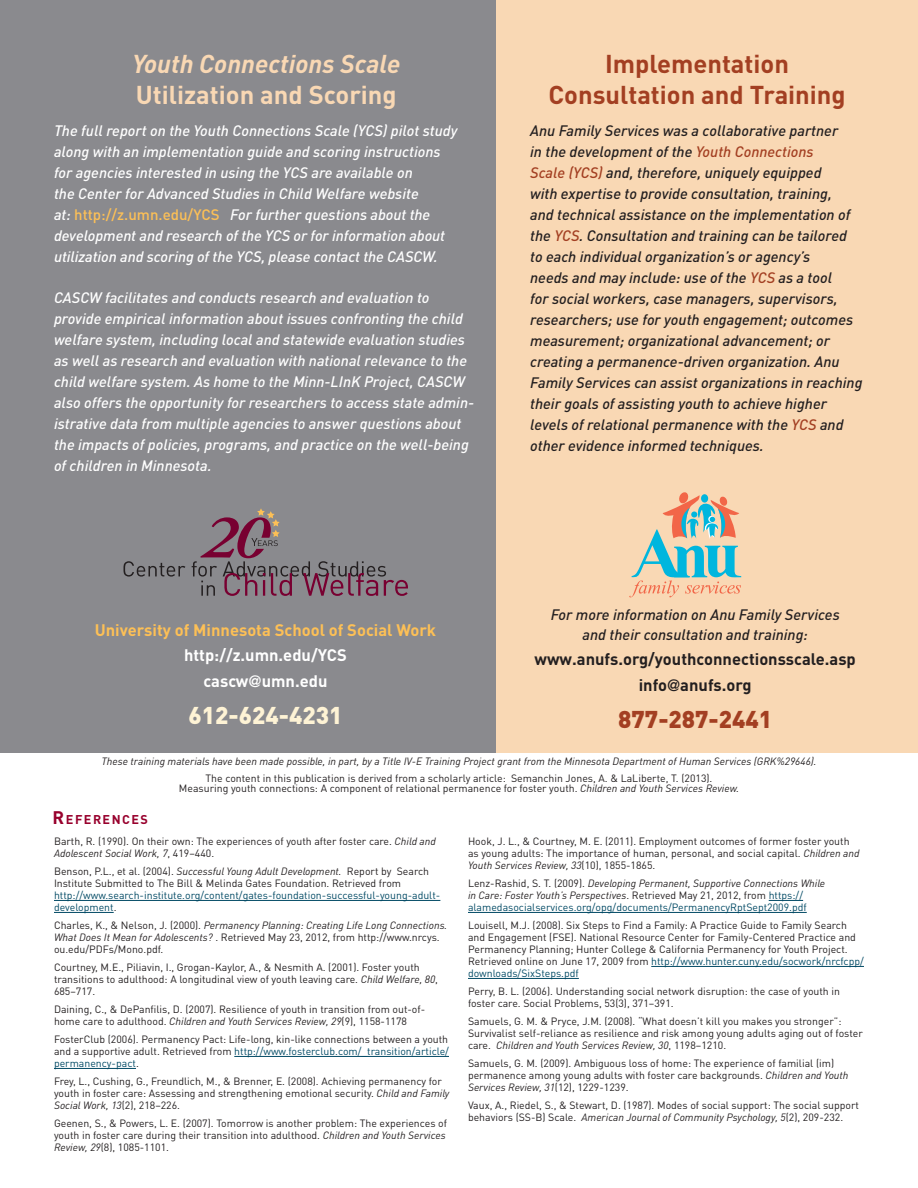
<style>
.page{position:relative;width:918px;height:1188px;background:#fff}
.page>*{position:absolute;margin:0;border:0;box-sizing:border-box;transform-origin:0 0}
.t1{font:700 25.5px/30.6px "DINOT";color:#a33f22;text-align:center}
.t2{font:italic 700 25.5px "DINOT";color:#f9d8b4}
.t3{font:700 25.5px "DINOT";color:#f9d8b4}
.t4{font:900 24px "DINOT";color:#fef3d5}
.t5{font:900 24px "DINOT";color:#a33f22}
.t6{font:700 16.5px/25.5px "DINOT";color:#231f20;text-align:center}
.t7{font:700 16.5px "DINOT";color:#fdc056}
.t8{font:700 16.5px/25.5px "DINOT";color:#fff;text-align:center}
.t9{font:italic 500 15px/21px "DINOT";color:#fff}
.t10{font:italic 500 15px/21px "DINOT";color:#231f20}
.t11{font:700 12.6px "DINOT";letter-spacing:.13em;color:#98012d}
.t12{font:10.5px/12px "DINOT";color:#231f20}
.t13{font:italic 10.5px/12px "DINOT";color:#231f20}
.t14{font:10.5px/12px "DINOT";color:#004964}
.s1{font-style:normal;color:#fdc056}
.s2{color:#a33f22}
.s3{font-family:"Frutiger";font-weight:400}
.s4{font-style:italic}
.s5{font-size:18px}
.s6{color:#231f20}
.s7{color:#004964}
.s8{font-style:normal}
.s9{font-style:normal;color:#004964}
</style>
<div class="page">
<div style="left:0;top:0;width:498px;height:753px;background:#8a8a8e"></div>
<div style="left:497px;top:0;width:421px;height:753px;background:#f9d8b4"></div>
<svg style="left:629px;top:492px;width:112px;height:105px"></svg>
<div style="left:691px;top:511px;width:6px;height:7px;background:#00b6de;border-radius:50%"></div>
<hr style="left:54px;top:900px;width:386px;height:1px;background:#004964">
<hr style="left:54px;top:912px;width:60px;height:1px;background:#004964">
<hr style="left:234px;top:1056px;width:215px;height:1px;background:#004964">
<hr style="left:54px;top:1068px;width:82px;height:1px;background:#004964">
<hr style="left:769px;top:900px;width:34px;height:1px;background:#004964">
<hr style="left:468px;top:912px;width:339px;height:1px;background:#004964">
<hr style="left:651px;top:966px;width:213px;height:1px;background:#004964">
<hr style="left:468px;top:978px;width:111px;height:1px;background:#004964">
<svg style="left:124px;top:561px;width:61px;height:16px"></svg>
<svg style="left:192px;top:508px;width:216px;height:88px"></svg>
<h1 class="t2" style="left:132px;top:47px;width:270px">Youth Connections Scale</h1>
<h1 class="t3" style="left:136px;top:78px;width:263px">Utilization and Scoring</h1>
<p class="t9" style="left:54px;top:119px;width:405px">The full report on the Youth Connections Scale (YCS) pilot study along with an implementation guide and scoring instructions for agencies interested in using the YCS are available on<br>the Center for Advanced Studies in Child Welfare website<br>at: <span class="s1">http://z.umn.edu/YCS</span> For further questions about the development and research of the YCS or for information about utilization and scoring of the YCS, please contact the CASCW.</p>
<p class="t9" style="left:54px;top:286px;width:422px">CASCW facilitates and conducts research and evaluation to provide empirical information about issues confronting the child welfare system, including local and statewide evaluation studies as well as research and evaluation with national relevance to the child welfare system. As home to the Minn-LInK Project, CASCW also offers the opportunity for researchers to access state admin&shy;istrative data from multiple agencies to answer questions about the impacts of policies, programs, and practice on the well-being of children in Minnesota.</p>
<h1 class="t1" style="left:549px;top:48px;width:299px">Implementation<br>Consultation and Training</h1>
<p class="t10" style="left:530px;top:119px;width:334px">Anu Family Services was a collaborative partner<br>in the development of the <span class="s2">Youth Connections<br>Scale (YCS)</span> and, therefore, uniquely equipped<br>with expertise to provide consultation, training,<br>and technical assistance on the implementation of the <span class="s2">YCS</span>. Consultation and training can be tailored to each individual organization’s or agency’s<br>needs and may include: use of the <span class="s2">YCS</span> as a tool<br>for social workers, case managers, supervisors, researchers; use for youth engagement; outcomes measurement; organizational advancement; or creating a permanence-driven organization. Anu Family Services can assist organizations in reaching their goals of assisting youth to achieve higher levels of relational permanence with the <span class="s2">YCS</span> and other evidence informed techniques.</p>
<h3 class="t10" style="left:551px;top:605px;width:291px;line-height:19.5px;text-align:center">For more information on Anu Family Services and their consultation and training:</h3>
<h3 class="t6" style="left:535px;top:646px;width:323px">www.anufs.org/youthconnectionsscale.asp info<span class="s3">@</span>anufs.org</h3>
<h2 class="t5" style="left:618px;top:703px;width:155px">877-287-2441</h2>
<p class="t13" style="left:101px;top:755px;width:717px">These training materials have been made possible, in part, by a Title IV-E Training Project grant from the Minnesota Department of Human Services (GRK%29646).</p>
<p class="t12" style="left:179px;top:772px;width:562px;line-height:10.5px;text-align:center">The content in this publication is derived from a scholarly article: Semanchin Jones, A. &amp; LaLiberte, T. (2013).<br>Measuring youth connections: A component of relational permanence for foster youth. <span class="s4">Children and Youth Services Review.</span></p>
<h3 class="t7" style="left:95px;top:619px;width:343px">University of Minnesota School of Social Work</h3>
<h3 class="t8" style="left:184px;top:642px;width:164px">http://z.umn.edu/YCS cascw<span class="s3">@</span>umn.edu</h3>
<h2 class="t4" style="left:189px;top:699px;width:155px">612-624-4231</h2>
<p class="t11" style="left:52px;top:811px;width:97px"><span class="s5">R</span>EFERENCES</p>
<p class="t12" style="left:54px;top:835px;width:383px">Barth, R. (1990). On their own: The experiences of youth after foster care. <span class="s4">Child and<br>Adolescent Social Work, 7</span>, 419–440.</p>
<p class="t12" style="left:54px;top:865px;width:377px">Benson, P.L., et al. (2004). <span class="s4">Successful Young Adult Development.</span> Report by Search<br>Institute Submitted to The Bill &amp; Melinda Gates Foundation. Retrieved from</p>
<p class="t14" style="left:54px;top:889px;width:388px">http://www.search-institute.org/content/gates-foundation-successful-young-adult&shy;development<span class="s6">.</span></p>
<p class="t12" style="left:54px;top:919px;width:395px">Charles, K., &amp; Nelson, J. (2000). <span class="s4">Permanency Planning: Creating Life Long Connections.<br>What Does It Mean for Adolescents?</span> . Retrieved May 23, 2012, from http://www.nrcys. ou.edu/PDFs/Mono.pdf.</p>
<p class="t12" style="left:54px;top:961px;width:386px">Courtney, M.E., Piliavin, I., Grogan-Kaylor, A., &amp; Nesmith A. (2001). Foster youth transitions to adulthood: A longitudinal view of youth leaving care. <span class="s4">Child Welfare, 80</span>,<br>685–717.</p>
<p class="t12" style="left:54px;top:1003px;width:373px">Daining, C., &amp; DePanfilis, D. (2007). Resilience of youth in transition from out-of&shy;home care to adulthood. <span class="s4">Children and Youth Services Review, 29</span>(9), 1158-1178</p>
<p class="t12" style="left:54px;top:1033px;width:396px;text-align:justify">FosterClub (2006). Permanency Pact: Life-long, kin-like connections between a youth and a supportive adult. Retrieved from <span class="s7">http://www.fosterclub.com/_transition/article/ permanency-pact</span>.</p>
<p class="t12" style="left:54px;top:1075px;width:397px">Frey, L., Cushing, G., Freundlich, M., &amp; Brenner, E. (2008). Achieving permanency for youth in foster care: Assessing and strengthening emotional security. <span class="s4">Child and Family<br>Social Work, 13</span>(2), 218–226.</p>
<p class="t12" style="left:54px;top:1117px;width:395px;text-align:justify">Geenen, S., &amp; Powers, L. E. (2007). Tomorrow is another problem: The experiences of youth in foster care during their transition into adulthood. <span class="s4">Children and Youth Services Review, 29</span>(8), 1085-1101.</p>
<p class="t12" style="left:468px;top:835px;width:393px">Hook, J. L., &amp; Courtney, M. E. (2011). Employment outcomes of former foster youth as young adults: The importance of human, personal, and social capital. <span class="s4">Children and<br>Youth Services Review, 33</span>(10), 1855-1865.</p>
<p class="t13" style="left:468px;top:877px;width:359px"><span class="s8">Lenz-Rashid, S. T. (2009).</span> Developing Permanent, Supportive Connections While in Care: Foster Youth’s Perspectives<span class="s8">. Retrieved May 21, 2012, from</span> <span class="s9">https:// alamedasocialservices.org/opg/documents/PermanencyRptSept2009.pdf</span></p>
<p class="t12" style="left:468px;top:919px;width:397px">Louisell, M.J. (2008). Six Steps to Find a Family: A Practice Guide to Family Search and Engagement (FSE). National Resource Center for Family-Centered Practice and Permanency Planning; Hunter College &amp; California Permanency for Youth Project.<br>Retrieved online on June 17, 2009 from <span class="s7">http://www.hunter.cuny.edu/socwork/nrcfcpp/ downloads/SixSteps.pdf</span></p>
<p class="t12" style="left:468px;top:985px;width:374px">Perry, B. L. (2006). Understanding social network disruption: the case of youth in foster care. Social Problems, 53(3), 371−391.</p>
<p class="t12" style="left:468px;top:1015px;width:396px">Samuels, G. M. &amp; Pryce, J.M. (2008). “What doesn’t kill you makes you stronger”:<br>Survivalist self-reliance as resilience and risk among young adults aging out of foster care. <span class="s4">Children and Youth Services Review, 30</span>, 1198–1210.</p>
<p class="t12" style="left:468px;top:1057px;width:382px">Samuels, G. M. (2009). Ambiguous loss of home: The experience of familial (im) permanence among young adults with foster care backgrounds. <span class="s4">Children and Youth<br>Services Review, 31</span>(12), 1229-1239.</p>
<p class="t12" style="left:468px;top:1099px;width:393px">Vaux, A., Riedel, S., &amp; Stewart, D. (1987). Modes of social support: The social support behaviors (SS-B) Scale. <span class="s4">American Journal of Community Psychology, 5</span>(2), 209-232.</p>
</div>
